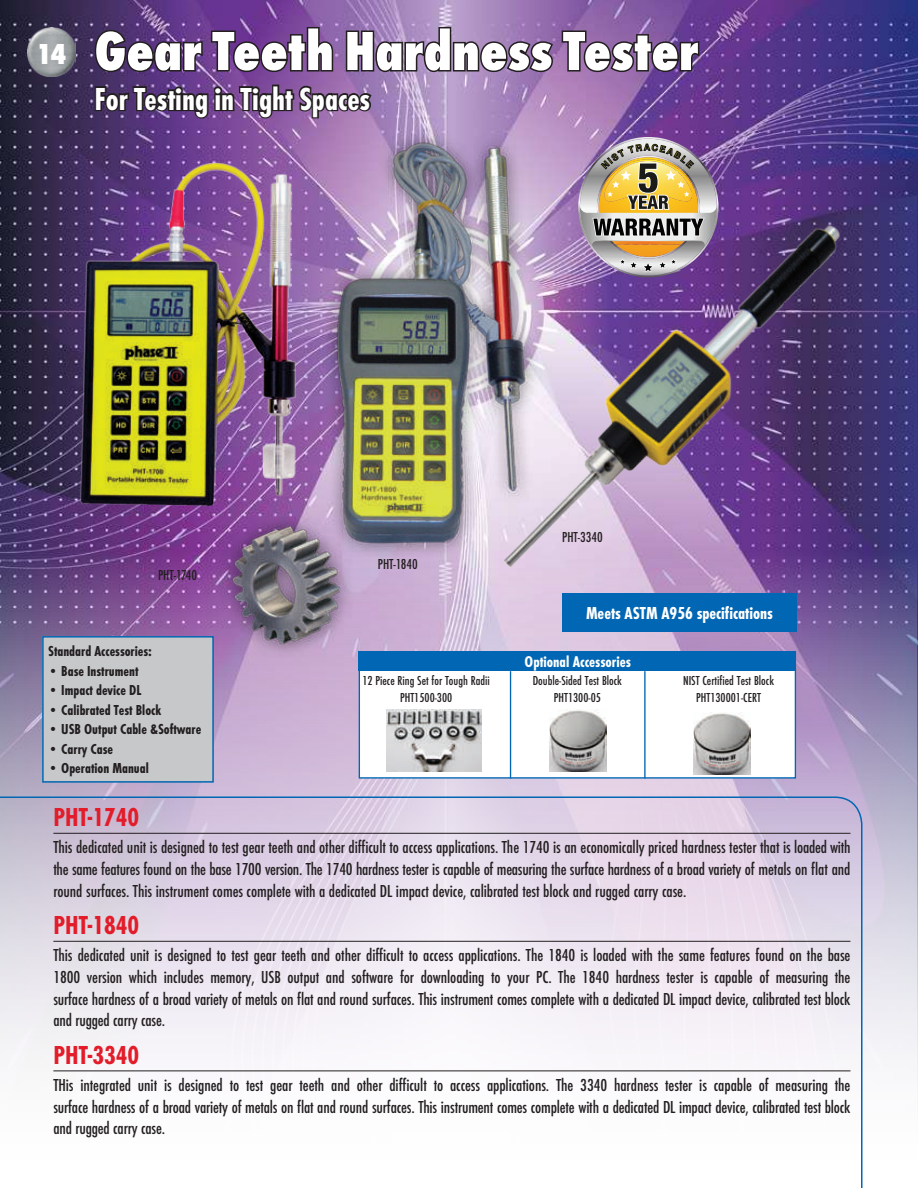
<style>
.page{position:relative;width:918px;height:1188px;background:#fff}
.page>*{position:absolute;margin:0;border:0;box-sizing:border-box;transform-origin:0 0}
.t1{font:800 57px "Function Cond LH";color:#fff}
.t2{font:700 33px "Function Cond";color:#fff}
.t3{font:800 30px "Function Cond LH";color:#fff}
.t4{font:700 27px "Function Cond";color:#e31c2a}
.t5{font:18px/21.6px "Function Cond";letter-spacing:-.01em;color:#231f20;text-align:justify}
.t6{font:700 18px "Function Cond";color:#fff}
.t7{font:700 16.2px "Function Cond";color:#fff}
.t8{font:700 15px "Function Cond";color:#231f20}
.t9{font:15px "Function Cond";color:#231f20}
.t10{font:13.5px/17.5px "Function Cond";color:#231f20;text-align:center}
</style>
<div class="page">
<img style="left:0;top:0;width:917px;height:1060px">
<img style="left:27px;top:28px;width:48px;height:49px">
<svg style="left:0;top:796px;width:863px;height:392px"></svg>
<div style="left:562px;top:593px;width:235px;height:39px;background:#0166b3"></div>
<img style="left:53px;top:110px;width:509px;height:568px">
<svg style="left:93px;top:0;width:242px;height:74px;background:#5d3a78"></svg>
<svg style="left:344px;top:0;width:358px;height:74px;background:#826496"></svg>
<svg style="left:93px;top:83px;width:281px;height:37px;background:#563c65"></svg>
<img style="left:417px;top:198px;width:500px;height:391px">
<div style="left:359px;top:651px;width:437px;height:128px;background:#fff;border:1px solid #0166b3"></div>
<div style="left:359px;top:651px;width:437px;height:20px;background:#0166b3"></div>
<hr style="left:510px;top:671px;width:1px;height:108px;background:#0166b3">
<hr style="left:644px;top:671px;width:2px;height:108px;background:#0166b3">
<img style="left:387px;top:709px;width:95px;height:62px">
<img style="left:549px;top:709px;width:57px;height:63px">
<img style="left:694px;top:712px;width:57px;height:62px">
<hr style="left:53px;top:833px;width:798px;height:1px;background:#231f20">
<hr style="left:53px;top:941px;width:798px;height:1px;background:#231f20">
<hr style="left:53px;top:1071px;width:798px;height:1px;background:#231f20">
<div style="left:43px;top:637px;width:170px;height:145px;background:#c7c8ca"></div>
<div style="left:42px;top:636px;width:172px;height:147px;border:2px solid #0166b3"></div>
<img style="left:578px;top:137px;width:141px;height:140px">
<h3 class="t3" style="left:36px;top:37px;width:32px">14</h3>
<h1 class="t1" style="left:94px;top:19px;width:605px">Gear Teeth Hardness Tester</h1>
<h2 class="t2" style="left:94px;top:80px;width:277px">For Testing in Tight Spaces</h2>
<p class="t9" style="left:158px;top:567px;width:41px">PHT-1740</p>
<p class="t9" style="left:378px;top:556px;width:42px">PHT-1840</p>
<p class="t9" style="left:562px;top:529px;width:42px">PHT-3340</p>
<p class="t6" style="left:586px;top:603px;width:188px">Meets ASTM A956 specifications</p>
<p class="t8" style="left:48px;top:643px;width:105px">Standard Accessories:</p>
<p class="t8" style="left:48px;top:662px;width:92px">• Base Instrument</p>
<p class="t8" style="left:48px;top:682px;width:95px">• Impact device DL</p>
<p class="t8" style="left:48px;top:701px;width:115px">• Calibrated Test Block</p>
<p class="t8" style="left:48px;top:721px;width:155px">• USB Output Cable &amp;Software</p>
<p class="t8" style="left:48px;top:740px;width:66px">• Carry Case</p>
<p class="t8" style="left:48px;top:760px;width:102px">• Operation Manual</p>
<p class="t7" style="left:525px;top:653px;width:108px">Optional Accessories</p>
<p class="t10" style="left:362px;top:672px;width:129px">12 Piece Ring Set for Tough Radii<br>PHT1500-300</p>
<p class="t10" style="left:533px;top:672px;width:91px">Double-Sided Test Block<br>PHT1300-05</p>
<p class="t10" style="left:683px;top:672px;width:92px">NIST Certified Test Block<br>PHT130001-CERT</p>
<h3 class="t4" style="left:53px;top:802px;width:87px">PHT-1740</h3>
<p class="t5" style="left:53px;top:837px;width:799px">This dedicated unit is designed to test gear teeth and other difficult to access applications. The 1740 is an economically priced hardness tester that is loaded with the same features found on the base 1700 version. The 1740 hardness tester is capable of measuring the surface hardness of a broad variety of metals on flat and round surfaces. This instrument comes complete with a dedicated DL impact device, calibrated test block and rugged carry case.</p>
<h3 class="t4" style="left:53px;top:910px;width:87px">PHT-1840</h3>
<p class="t5" style="left:53px;top:945px;width:799px">This dedicated unit is designed to test gear teeth and other difficult to access applications. The 1840 is loaded with the same features found on the base 1800 version which includes memory, USB output and software for downloading to your PC. The 1840 hardness tester is capable of measuring the surface hardness of a broad variety of metals on flat and round surfaces. This instrument comes complete with a dedicated DL impact device, calibrated test block and rugged carry case.</p>
<h3 class="t4" style="left:53px;top:1039px;width:87px">PHT-3340</h3>
<p class="t5" style="left:53px;top:1075px;width:799px">THis integrated unit is designed to test gear teeth and other difficult to access applications. The 3340 hardness tester is capable of measuring the surface hardness of a broad variety of metals on flat and round surfaces. This instrument comes complete with a dedicated DL impact device, calibrated test block and rugged carry case.</p>
</div>
